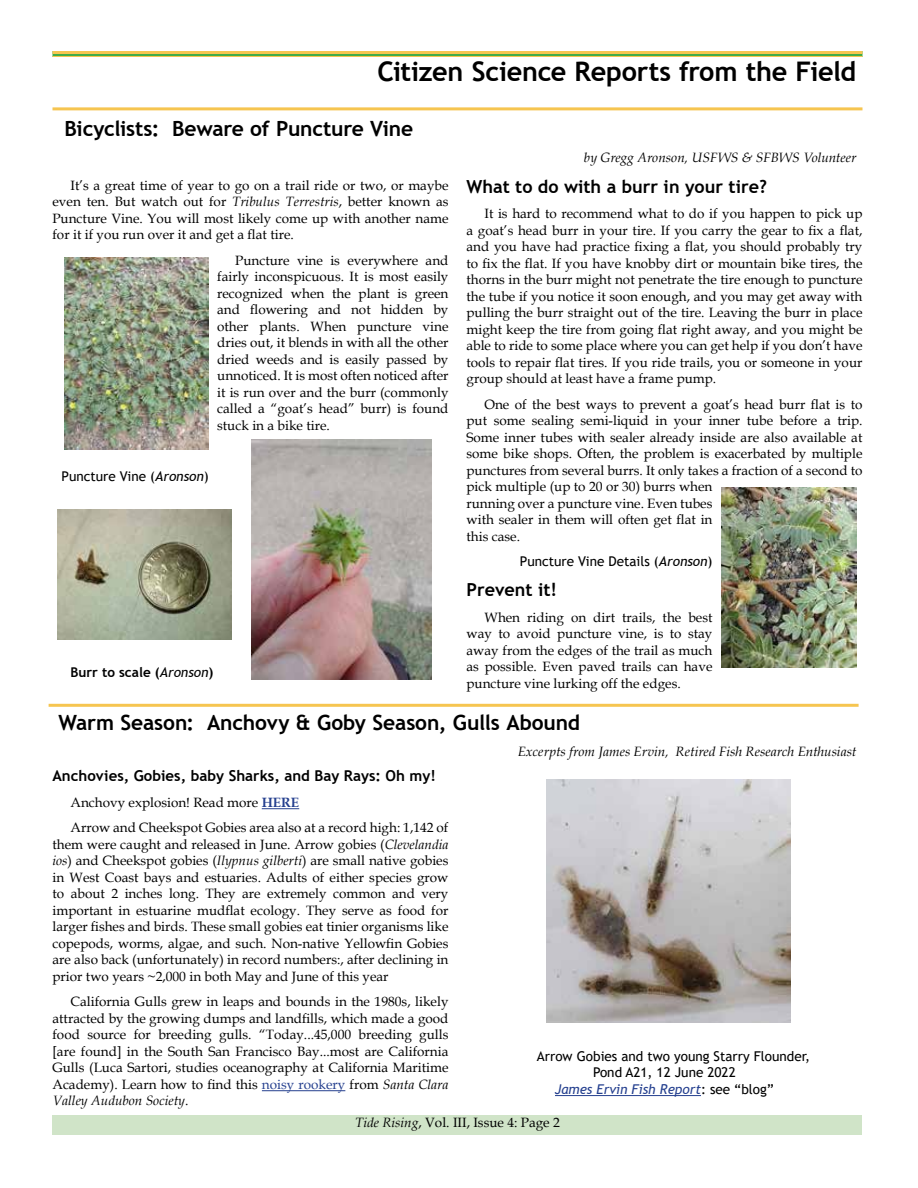
<style>
.page{position:relative;width:918px;height:1188px;background:#fff}
.page>*{position:absolute;margin:0;border:0;box-sizing:border-box;transform-origin:0 0}
.t1{font:700 27px "Trebuchet MS";letter-spacing:-.01em;color:#000}
.t2{font:700 21px "Trebuchet MS";letter-spacing:-.01em;color:#000}
.t3{font:700 18px "Trebuchet MS";color:#000}
.t4{font:700 15px "Trebuchet MS";color:#000}
.t5{font:13.5px/16.5px "Book Antiqua";color:#000;text-align:justify}
.t6{font:13.5px "Trebuchet MS";color:#000}
.t7{font:italic 13.5px "Book Antiqua";color:#000}
.t8{font:italic 13.5px "Trebuchet MS";color:#25408f}
.t9{font:700 13.5px "Trebuchet MS";color:#000}
.s1{font-style:italic}
.s2{font-weight:400;font-style:italic}
.s3{font-weight:700;color:#25408f}
.s4{color:#25408f}
.s5{font-style:normal;color:#000}
</style>
<div class="page">
<div style="left:52px;top:1115px;width:810px;height:20px;background:#d0e4c8"></div>
<hr style="left:52px;top:107px;width:810px;height:3px;background:#f6c550">
<img style="left:64px;top:257px;width:144px;height:192px">
<img style="left:722px;top:488px;width:134px;height:180px">
<img style="left:57px;top:510px;width:174px;height:130px">
<img style="left:251px;top:440px;width:180px;height:240px">
<hr style="left:262px;top:808px;width:37px;height:1px;background:#25408f">
<hr style="left:262px;top:1090px;width:83px;height:1px;background:#25408f">
<hr style="left:555px;top:1095px;width:146px;height:1px;background:#25408f">
<img style="left:546px;top:779px;width:244px;height:244px">
<hr style="left:49px;top:704px;width:810px;height:3px;background:#f6c550">
<div style="left:52px;top:51px;width:810px;height:6px;background:#41ad49"></div>
<hr style="left:52px;top:51px;width:810px;height:3px;background:#f6c550">
<hr style="left:52px;top:56px;width:810px;height:1px;background:#f6c550">
<p class="t1" style="left:377px;top:55px;width:480px">Citizen Science Reports from the Field</p>
<p class="t2" style="left:64px;top:116px;width:350px">Bicyclists: Beware of Puncture Vine</p>
<p class="t5" style="left:52px;top:176px;width:398px;text-indent:18px">It’s a great time of year to go on a trail ride or two, or maybe even ten. But watch out for <span class="s1">Tribulus Terrestris</span>, better known as Puncture Vine. You will most likely come up with another name for it if you run over it and get a flat tire.</p>
<p class="t5" style="left:217px;top:251px;width:233px;text-indent:18px">Puncture vine is everywhere and fairly inconspicuous. It is most easily recognized when the plant is green and flowering and not hidden by other plants. When puncture vine dries out, it blends in with all the other dried weeds and is easily passed by unnoticed. It is most often noticed after it is run over and the burr (commonly called a “goat’s head” burr) is found stuck in a bike tire.</p>
<p class="t6" style="left:62px;top:467px;width:149px">Puncture Vine (<span class="s1">Aronson</span>)</p>
<p class="t9" style="left:70px;top:664px;width:144px">Burr to scale (<span class="s2">Aronson</span>)</p>
<p class="t7" style="left:584px;top:148px;width:274px">by Gregg Aronson, USFWS &amp; SFBWS Volunteer</p>
<p class="t3" style="left:466px;top:175px;width:302px">What to do with a burr in your tire?</p>
<p class="t5" style="left:466px;top:205px;width:398px;text-indent:18px">It is hard to recommend what to do if you happen to pick up a goat’s head burr in your tire. If you carry the gear to fix a flat, and you have had practice fixing a flat, you should probably try to fix the flat. If you have knobby dirt or mountain bike tires, the thorns in the burr might not penetrate the tire enough to puncture the tube if you notice it soon enough, and you may get away with pulling the burr straight out of the tire. Leaving the burr in place might keep the tire from going flat right away, and you might be able to ride to some place where you can get help if you don’t have tools to repair flat tires. If you ride trails, you or someone in your group should at least have a frame pump.</p>
<p class="t5" style="left:466px;top:396px;width:398px;text-align:left;text-indent:18px">One of the best ways to prevent a goat’s head burr flat is to put some sealing semi-liquid in your inner tube before a trip.<br>Some inner tubes with sealer already inside are also available at some bike shops. Often, the problem is exacerbated by multiple punctures from several burrs. It only takes a fraction of a second to pick multiple (up to 20 or 30) burrs when<br>running over a puncture vine. Even tubes<br>with sealer in them will often get flat in<br>this case.</p>
<p class="t6" style="left:520px;top:553px;width:194px">Puncture Vine Details (<span class="s1">Aronson</span>)</p>
<p class="t3" style="left:466px;top:579px;width:92px">Prevent it!</p>
<p class="t5" style="left:466px;top:609px;width:248px;text-indent:18px">When riding on dirt trails, the best way to avoid puncture vine, is to stay away from the edges of the trail as much as possible. Even paved trails can have puncture vine lurking off the edges.</p>
<p class="t2" style="left:58px;top:710px;width:523px">Warm Season: Anchovy &amp; Goby Season, Gulls Abound</p>
<p class="t7" style="left:518px;top:741px;width:340px">Excerpts from James Ervin, Retired Fish Research Enthusiast</p>
<p class="t4" style="left:52px;top:767px;width:385px">Anchovies, Gobies, baby Sharks, and Bay Rays: Oh my!</p>
<p class="t5" style="left:70px;top:794px;width:230px">Anchovy explosion! Read more <span class="s3">HERE</span></p>
<p class="t5" style="left:52px;top:819px;width:398px;text-indent:18px">Arrow and Cheekspot Gobies area also at a record high: 1,142 of them were caught and released in June. Arrow gobies (<span class="s1">Clevelandia ios</span>) and Cheekspot gobies (<span class="s1">Ilypnus gilberti</span>) are small native gobies in West Coast bays and estuaries. Adults of either species grow to about 2 inches long. They are extremely common and very important in estuarine mudflat ecology. They serve as food for larger fishes and birds. These small gobies eat tinier organisms like copepods, worms, algae, and such. Non-native Yellowfin Gobies are also back (unfortunately) in record numbers:, after declining in prior two years ~2,000 in both May and June of this year</p>
<p class="t5" style="left:52px;top:993px;width:398px;text-indent:18px">California Gulls grew in leaps and bounds in the 1980s, likely attracted by the growing dumps and landfills, which made a good food source for breeding gulls. “Today...45,000 breeding gulls [are found] in the South San Francisco Bay...most are California Gulls (Luca Sartori, studies oceanography at California Maritime Academy). Learn how to find this <span class="s4">noisy rookery</span> from <span class="s1">Santa Clara Valley Audubon Society</span>.</p>
<p class="t6" style="left:537px;top:1048px;width:275px">Arrow Gobies and two young Starry Flounder,</p>
<p class="t6" style="left:593px;top:1064px;width:144px">Pond A21, 12 June 2022</p>
<p class="t8" style="left:555px;top:1081px;width:220px">James Ervin Fish Report<span class="s5">: see “blog”</span></p>
<p class="t5" style="left:355px;top:1114px;width:206px"><span class="s1">Tide Rising</span>, Vol. III, Issue 4: Page 2</p>
</div>
